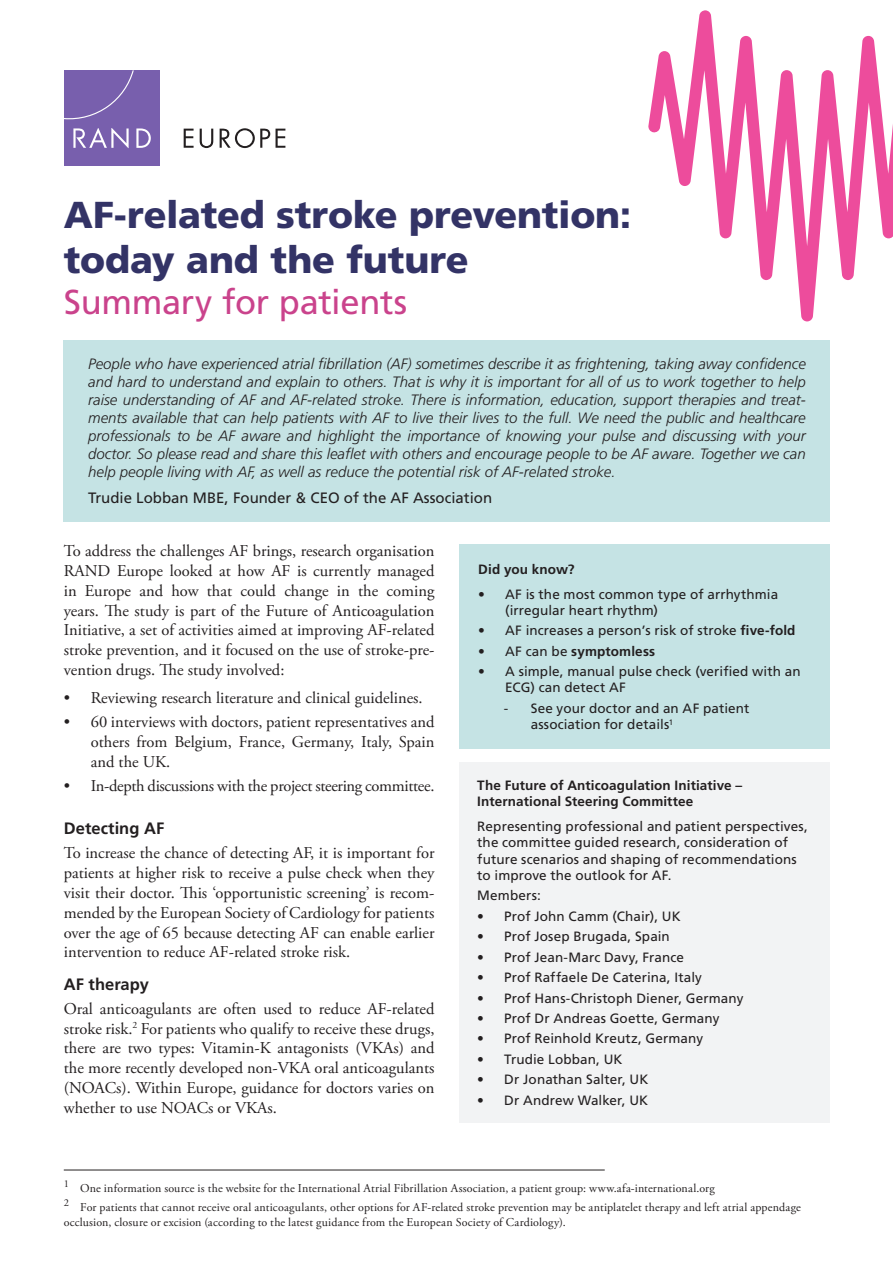
<style>
.page{position:relative;width:893px;height:1263px;background:#fff}
.page>*{position:absolute;margin:0;border:0;box-sizing:border-box;transform-origin:0 0}
.t1{font:900 37.5px/45px "Frutiger LT Std";letter-spacing:-.005em;color:#336}
.t2{font:34.5px "Frutiger LT Std";letter-spacing:-.01em;color:#ca438c}
.Body_text_no_indent{font:16.5px/19.8px "Adobe Garamond Pro";color:#231f20;text-align:justify}
.Body_text_no_indent-2{font:16.5px "Adobe Garamond Pro";letter-spacing:-.02em;color:#231f20}
._03_B_head{font:700 16.5px "Frutiger LT Std";color:#231f20}
.Body_text_no_indent-3{font:italic 300 15px/18px "Frutiger LT Std";color:#231f20;text-align:justify}
.Body_text_no_indent-4{font:15px "Frutiger LT Std";color:#231f20}
.Table_-_body_text{font:13.5px/16.2px "Frutiger LT Std";letter-spacing:.005em;color:#231f20}
.Table_-_body_text-2{font:700 13.5px/16.2px "Frutiger LT Std";letter-spacing:.01em;color:#231f20}
.Following_footnote{font:12px/15px "Adobe Garamond Pro";letter-spacing:.015em;color:#231f20}
.footnotes_rule_above{font:12px "Adobe Garamond Pro";letter-spacing:.015em;color:#231f20}
.s1{font-weight:700}
.s2{font-weight:400}
</style>
<div class="page">
<div style="left:459px;top:544px;width:371px;height:204px;background:#c5e3e4"></div>
<div style="left:459px;top:762px;width:371px;height:361px;background:#f2f3f4"></div>
<div style="left:64px;top:340px;width:766px;height:182px;background:#c5e3e4"></div>
<svg style="left:648px;top:10px;width:245px;height:311px"></svg>
<svg style="left:184px;top:129px;width:10px;height:19px"></svg>
<svg style="left:200px;top:129px;width:13px;height:19px"></svg>
<svg style="left:220px;top:128px;width:50px;height:20px"></svg>
<svg style="left:276px;top:129px;width:9px;height:19px"></svg>
<div style="left:64px;top:70px;width:95px;height:96px;background:#785fad"></div>
<svg style="left:136px;top:128px;width:15px;height:20px"></svg>
<svg style="left:73px;top:128px;width:56px;height:20px"></svg>
<svg style="left:64px;top:70px;width:70px;height:50px"></svg>
<hr style="left:64px;top:1169px;width:541px;height:1px;background:#231f20">
<p class="t1" style="left:64px;top:192px;width:569px">AF-related stroke prevention: today and the future</p>
<p class="t2" style="left:64px;top:282px;width:345px">Summary for patients</p>
<p class="Body_text_no_indent-3" style="left:88px;top:355px;width:719px">People who have experienced atrial fibrillation (AF) sometimes describe it as frightening, taking away confidence and hard to understand and explain to others. That is why it is important for all of us to work together to help raise understanding of AF and AF-related stroke. There is information, education, support therapies and treat&shy;ments available that can help patients with AF to live their lives to the full. We need the public and healthcare professionals to be AF aware and highlight the importance of knowing your pulse and discussing with your doctor. So please read and share this leaflet with others and encourage people to be AF aware. Together we can help people living with AF, as well as reduce the potential risk of AF-related stroke.</p>
<p class="Body_text_no_indent-4" style="left:88px;top:489px;width:405px">Trudie Lobban MBE, Founder &amp; CEO of the AF Association</p>
<p class="Body_text_no_indent" style="left:64px;top:542px;width:372px">To address the challenges AF brings, research organisation RAND Europe looked at how AF is currently managed in Europe and how that could change in the coming years. The study is part of the Future of Anticoagulation Initiative, a set of activities aimed at improving AF-related stroke prevention, and it focused on the use of stroke-pre&shy;vention drugs. The study involved:</p>
<p class="Body_text_no_indent" style="left:64px;top:689px;width:360px">• Reviewing research literature and clinical guidelines.</p>
<p class="Body_text_no_indent" style="left:91px;top:713px;width:345px;text-indent:-27px">• 60 interviews with doctors, patient representatives and others from Belgium, France, Germany, Italy, Spain and the UK.</p>
<p class="Body_text_no_indent-2" style="left:64px;top:776px;width:372px">• In-depth discussions with the project steering committee.</p>
<p class="_03_B_head" style="left:64px;top:819px;width:102px">Detecting AF</p>
<p class="Body_text_no_indent" style="left:64px;top:844px;width:372px">To increase the chance of detecting AF, it is important for patients at higher risk to receive a pulse check when they visit their doctor. This ‘opportunistic screening’ is recom&shy;mended by the European Society of Cardiology for patients over the age of 65 because detecting AF can enable earlier intervention to reduce AF-related stroke risk.</p>
<p class="_03_B_head" style="left:64px;top:974px;width:87px">AF therapy</p>
<p class="Body_text_no_indent" style="left:64px;top:999px;width:372px">Oral anticoagulants are often used to reduce AF-related stroke risk.<sup>2</sup> For patients who qualify to receive these drugs, there are two types: Vitamin-K antagonists (VKAs) and the more recently developed non-VKA oral anticoagulants (NOACs). Within Europe, guidance for doctors varies on whether to use NOACs or VKAs.</p>
<p class="Table_-_body_text-2" style="left:478px;top:561px;width:98px">Did you know?</p>
<p class="Table_-_body_text" style="left:505px;top:586px;width:274px;text-indent:-27px">• AF is the most common type of arrhythmia (irregular heart rhythm)</p>
<p class="Table_-_body_text" style="left:478px;top:622px;width:319px">• AF increases a person’s risk of stroke <span class="s1">five-fold</span></p>
<p class="Table_-_body_text-2" style="left:478px;top:643px;width:178px"><span class="s2">• AF can be</span> symptomless</p>
<p class="Table_-_body_text" style="left:505px;top:663px;width:297px;text-indent:-27px">• A simple, manual pulse check (verified with an<br>ECG) can detect AF</p>
<p class="Table_-_body_text" style="left:531px;top:700px;width:220px;text-indent:-27px">- See your doctor and an AF patient association for details<sup>1</sup></p>
<p class="Table_-_body_text-2" style="left:477px;top:777px;width:266px">The Future of Anticoagulation Initiative –<br>International Steering Committee</p>
<p class="Table_-_body_text" style="left:477px;top:818px;width:332px">Representing professional and patient perspectives, the committee guided research, consideration of future scenarios and shaping of recommendations to improve the outlook for AF.</p>
<p class="Table_-_body_text" style="left:477px;top:887px;width:65px">Members:</p>
<p class="Table_-_body_text" style="left:477px;top:908px;width:205px">• Prof John Camm (Chair), UK</p>
<p class="Table_-_body_text" style="left:477px;top:928px;width:194px">• Prof Josep Brugada, Spain</p>
<p class="Table_-_body_text" style="left:477px;top:949px;width:208px">• Prof Jean-Marc Davy, France</p>
<p class="Table_-_body_text" style="left:477px;top:969px;width:226px">• Prof Raffaele De Caterina, Italy</p>
<p class="Table_-_body_text" style="left:477px;top:990px;width:268px">• Prof Hans-Christoph Diener, Germany</p>
<p class="Table_-_body_text" style="left:477px;top:1010px;width:244px">• Prof Dr Andreas Goette, Germany</p>
<p class="Table_-_body_text" style="left:477px;top:1031px;width:227px">• Prof Reinhold Kreutz, Germany</p>
<p class="Table_-_body_text" style="left:477px;top:1051px;width:147px">• Trudie Lobban, UK</p>
<p class="Table_-_body_text" style="left:477px;top:1071px;width:173px">• Dr Jonathan Salter, UK</p>
<p class="Table_-_body_text" style="left:477px;top:1092px;width:172px">• Dr Andrew Walker, UK</p>
<p class="footnotes_rule_above" style="left:64px;top:1180px;width:652px"><sup>1</sup> One information source is the website for the International Atrial Fibrillation Association, a patient group: www.afa-international.org</p>
<p class="Following_footnote" style="left:64px;top:1200px;width:739px"><sup>2</sup> For patients that cannot receive oral anticoagulants, other options for AF-related stroke prevention may be antiplatelet therapy and left atrial appendage occlusion, closure or excision (according to the latest guidance from the European Society of Cardiology).</p>
</div>
